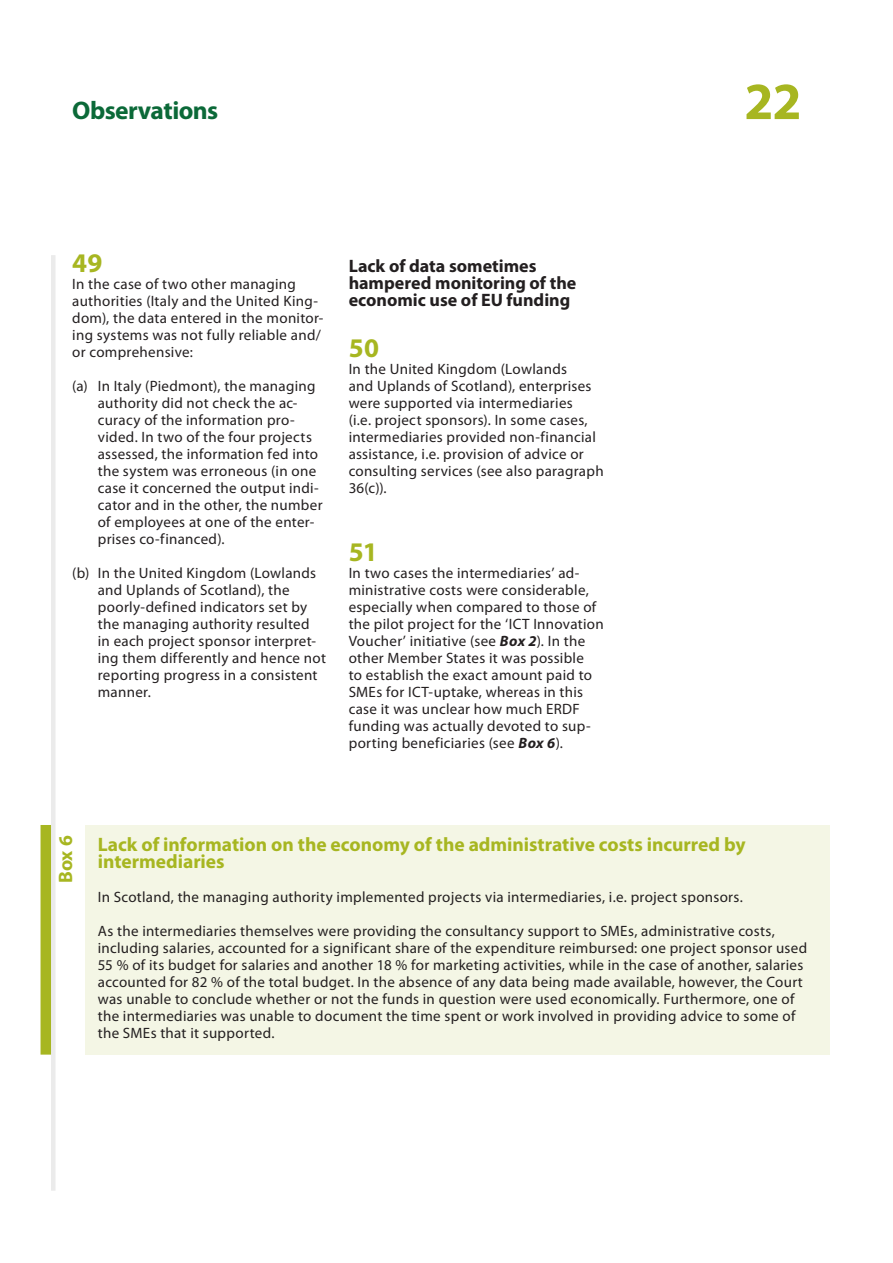
<style>
.page{position:relative;width:893px;height:1263px;background:#fff}
.page>*{position:absolute;margin:0;border:0;box-sizing:border-box;transform-origin:0 0}
.t1{font:700 52.5px "Myriad Pro";color:#a7b621}
.E_05_-_CHAP__1__TEXT{font:700 27px "Myriad Pro";color:#a7b621}
.t2{font:700 25.5px "Myriad Pro";letter-spacing:-.025em;color:#0b6938}
.F_02_-_BOX_TITRE_COL{font:700 19.5px/17px "Myriad Pro";color:#a7b621}
.F_01_-_GREEN_BOX_NUM{font:700 19.5px "Myriad Pro";color:#a7b621}
.E_04_-_CHAP__TITRE_B{font:700 18px/17px "Myriad Pro";color:#231f20}
.E_05_-_CHAP__1__TEXT-2{font:15px/17px "Myriad Pro";letter-spacing:.02em;color:#231f20}
.F_04_-_BOX_TEXTE{font:15px/17px "Myriad Pro";letter-spacing:.02em;color:#231f20}
.E_07_-_CHAP___a__TEX{font:15px/17px "Myriad Pro";letter-spacing:.02em;color:#231f20}
.s1{font-weight:700;font-style:italic}
</style>
<div class="page">
<div style="left:51px;top:255px;width:5px;height:936px;background:#ebebeb"></div>
<div style="left:85px;top:825px;width:744px;height:229px;background:#f4f6e5"></div>
<div style="left:41px;top:825px;width:10px;height:229px;background:#a7b621"></div>
<h3 class="t2" style="left:72px;top:94px;width:147px">Observations</h3>
<p class="E_05_-_CHAP__1__TEXT" style="left:72px;top:245px;width:32px">49</p>
<p class="E_05_-_CHAP__1__TEXT-2" style="left:72px;top:275px;width:253px">In the case of two other managing authorities (Italy and the United King‑ dom), the data entered in the monitor‑ ing systems was not fully reliable and/ or comprehensive:</p>
<p class="E_07_-_CHAP___a__TEX" style="left:98px;top:377px;width:226px;text-indent:-26px">(a) In Italy (Piedmont), the managing authority did not check the ac‑ curacy of the information pro‑ vided. In two of the four projects assessed, the information fed into the system was erroneous (in one case it concerned the output indi‑ cator and in the other, the number of employees at one of the enter‑ prises co‑financed).</p>
<p class="E_07_-_CHAP___a__TEX" style="left:98px;top:565px;width:230px;text-indent:-26px">(b) In the United Kingdom (Lowlands and Uplands of Scotland), the poorly‑defined indicators set by the managing authority resulted<br>in each project sponsor interpret‑ ing them differently and hence not reporting progress in a consistent manner.</p>
<p class="E_04_-_CHAP__TITRE_B" style="left:349px;top:257px;width:229px">Lack of data sometimes hampered monitoring of the economic use of EU funding</p>
<p class="E_05_-_CHAP__1__TEXT" style="left:349px;top:330px;width:32px">50</p>
<p class="E_05_-_CHAP__1__TEXT-2" style="left:349px;top:360px;width:256px">In the United Kingdom (Lowlands<br>and Uplands of Scotland), enterprises were supported via intermediaries<br>(i.e. project sponsors). In some cases, intermediaries provided non‑financial assistance, i.e. provision of advice or consulting services (see also paragraph 36(c)).</p>
<p class="E_05_-_CHAP__1__TEXT" style="left:349px;top:535px;width:31px">51</p>
<p class="E_05_-_CHAP__1__TEXT-2" style="left:349px;top:565px;width:257px">In two cases the intermediaries’ ad‑ ministrative costs were considerable, especially when compared to those of the pilot project for the ‘ICT Innovation Voucher’ initiative (see <span class="s1">Box 2</span>). In the other Member States it was possible<br>to establish the exact amount paid to SMEs for ICT‑uptake, whereas in this case it was unclear how much ERDF funding was actually devoted to sup‑ porting beneficiaries (see <span class="s1">Box 6</span>).</p>
<h1 class="t1" style="left:744px;top:67px;width:59px">22</h1>
<p class="F_01_-_GREEN_BOX_NUM" style="left:53px;top:883px;width:49px;rotate:-90deg">Box 6</p>
<p class="F_02_-_BOX_TITRE_COL" style="left:98px;top:835px;width:649px">Lack of information on the economy of the administrative costs incurred by intermediaries</p>
<p class="F_04_-_BOX_TEXTE" style="left:98px;top:888px;width:647px">In Scotland, the managing authority implemented projects via intermediaries, i.e. project sponsors.</p>
<p class="F_04_-_BOX_TEXTE" style="left:98px;top:922px;width:711px">As the intermediaries themselves were providing the consultancy support to SMEs, administrative costs, including salaries, accounted for a significant share of the expenditure reimbursed: one project sponsor used 55 % of its budget for salaries and another 18 % for marketing activities, while in the case of another, salaries accounted for 82 % of the total budget. In the absence of any data being made available, however, the Court was unable to conclude whether or not the funds in question were used economically. Furthermore, one of the intermediaries was unable to document the time spent or work involved in providing advice to some of the SMEs that it supported.</p>
</div>
